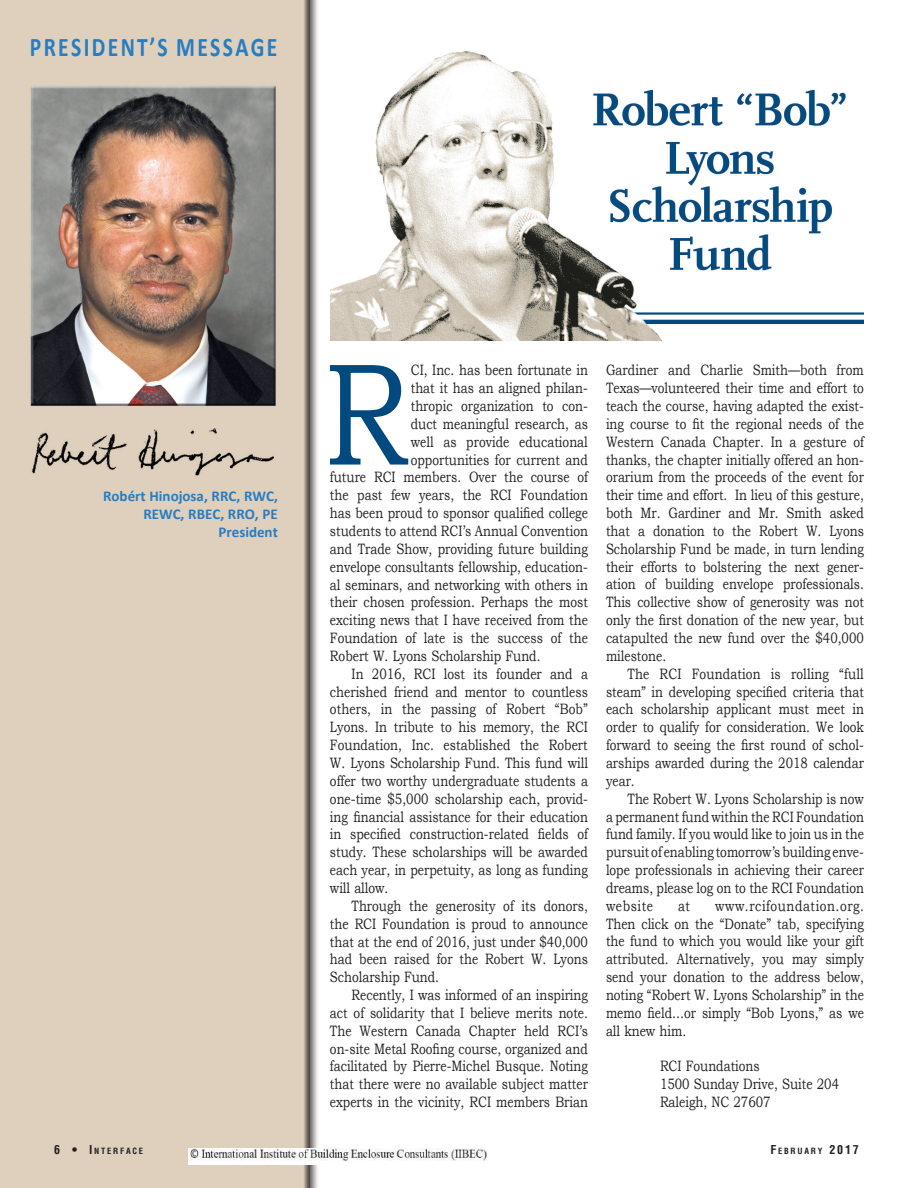
<style>
.page{position:relative;width:918px;height:1188px;background:#fff}
.page>*{position:absolute;margin:0;border:0;box-sizing:border-box;transform-origin:0 0}
.t1{font:146.1px "Bookman Old Style";color:#004a7f;scale:.8 1}
.t2{font:700 27px "Calibri";letter-spacing:.11em;color:#277dc1;scale:.8 1}
.t3{font:15px/17.9px "Bookman Old Style";color:#231f20;text-align:justify;scale:.8 1}
.t4{font:700 15px/18px "Calibri";color:#277dc1;text-align:right}
.t5{font:700 condensed 8.4px "Helvetica";letter-spacing:.215em;color:#231f20}
.s1{font-size:12px}
</style>
<div class="page">
<img style="left:0;top:0;width:662px;height:1188px">
<img style="left:330px;top:43px;width:534px;height:297px">
<img style="left:188px;top:1148px;width:302px;height:16px">
<h2 class="t2" style="left:30px;top:29px;width:311px">President’s Message</h2>
<p class="t4" style="left:103px;top:487px;width:176px">Robért Hinojosa, RRC, RWC,<br>REWC, RBEC, RRO, PE<br>President</p>
<h1 class="t1" style="left:324px;top:331px;width:107px">R</h1>
<p class="t3" style="left:411px;top:361px;width:223px">CI, Inc. has been fortunate in</p>
<p class="t3" style="left:411px;top:379px;width:223px">that it has an aligned philan-</p>
<p class="t3" style="left:411px;top:397px;width:223px">thropic organization to con-</p>
<p class="t3" style="left:411px;top:415px;width:223px">duct meaningful research, as</p>
<p class="t3" style="left:411px;top:433px;width:223px">well as provide educational</p>
<p class="t3" style="left:411px;top:451px;width:223px">opportunities for current and</p>
<p class="t3" style="left:330px;top:468px;width:324px">future RCI members. Over the course of</p>
<p class="t3" style="left:330px;top:486px;width:324px">the past few years, the RCI Foundation</p>
<p class="t3" style="left:330px;top:504px;width:324px">has been proud to sponsor qualified college</p>
<p class="t3" style="left:330px;top:522px;width:324px">students to attend RCI’s Annual Convention</p>
<p class="t3" style="left:330px;top:540px;width:324px">and Trade Show, providing future building</p>
<p class="t3" style="left:330px;top:558px;width:324px">envelope consultants fellowship, education-</p>
<p class="t3" style="left:330px;top:575px;width:324px">al seminars, and networking with others in</p>
<p class="t3" style="left:330px;top:593px;width:324px">their chosen profession. Perhaps the most</p>
<p class="t3" style="left:330px;top:611px;width:324px">exciting news that I have received from the</p>
<p class="t3" style="left:330px;top:629px;width:324px">Foundation of late is the success of the</p>
<p class="t3" style="left:330px;top:647px;width:265px">Robert W. Lyons Scholarship Fund.</p>
<p class="t3" style="left:352px;top:665px;width:297px">In 2016, RCI lost its founder and a</p>
<p class="t3" style="left:330px;top:683px;width:324px">cherished friend and mentor to countless</p>
<p class="t3" style="left:330px;top:700px;width:324px">others, in the passing of Robert “Bob”</p>
<p class="t3" style="left:330px;top:718px;width:324px">Lyons. In tribute to his memory, the RCI</p>
<p class="t3" style="left:330px;top:736px;width:324px">Foundation, Inc. established the Robert</p>
<p class="t3" style="left:330px;top:754px;width:324px">W. Lyons Scholarship Fund. This fund will</p>
<p class="t3" style="left:330px;top:772px;width:324px">offer two worthy undergraduate students a</p>
<p class="t3" style="left:330px;top:790px;width:324px">one-time $5,000 scholarship each, provid-</p>
<p class="t3" style="left:330px;top:808px;width:324px">ing financial assistance for their education</p>
<p class="t3" style="left:330px;top:825px;width:324px">in specified construction-related fields of</p>
<p class="t3" style="left:330px;top:843px;width:324px">study. These scholarships will be awarded</p>
<p class="t3" style="left:330px;top:861px;width:324px">each year, in perpetuity, as long as funding</p>
<p class="t3" style="left:330px;top:879px;width:75px">will allow.</p>
<p class="t3" style="left:352px;top:897px;width:297px">Through the generosity of its donors,</p>
<p class="t3" style="left:330px;top:915px;width:324px">the RCI Foundation is proud to announce</p>
<p class="t3" style="left:330px;top:932px;width:324px">that at the end of 2016, just under $40,000</p>
<p class="t3" style="left:330px;top:950px;width:324px">had been raised for the Robert W. Lyons</p>
<p class="t3" style="left:330px;top:968px;width:138px">Scholarship Fund.</p>
<p class="t3" style="left:352px;top:986px;width:297px">Recently, I was informed of an inspiring</p>
<p class="t3" style="left:330px;top:1004px;width:324px">act of solidarity that I believe merits note.</p>
<p class="t3" style="left:330px;top:1022px;width:324px">The Western Canada Chapter held RCI’s</p>
<p class="t3" style="left:330px;top:1040px;width:324px">on-site Metal Roofing course, organized and</p>
<p class="t3" style="left:330px;top:1057px;width:324px">facilitated by Pierre-Michel Busque. Noting</p>
<p class="t3" style="left:330px;top:1075px;width:324px">that there were no available subject matter</p>
<p class="t3" style="left:330px;top:1093px;width:324px">experts in the vicinity, RCI members Brian</p>
<p class="t3" style="left:606px;top:361px;width:324px">Gardiner and Charlie Smith—both from Texas—volunteered their time and effort to teach the course, having adapted the exist&shy;ing course to fit the regional needs of the Western Canada Chapter. In a gesture of thanks, the chapter initially offered an hon&shy;orarium from the proceeds of the event for their time and effort. In lieu of this gesture, both Mr. Gardiner and Mr. Smith asked that a donation to the Robert W. Lyons Scholarship Fund be made, in turn lending their efforts to bolstering the next gener&shy;ation of building envelope professionals.<br>This collective show of generosity was not only the first donation of the new year, but catapulted the new fund over the $40,000 milestone.</p>
<p class="t3" style="left:606px;top:665px;width:324px;text-indent:22px">The RCI Foundation is rolling “full steam” in developing specified criteria that each scholarship applicant must meet in order to qualify for consideration. We look forward to seeing the first round of schol&shy;arships awarded during the 2018 calendar year.</p>
<p class="t3" style="left:606px;top:790px;width:324px;text-indent:22px">The Robert W. Lyons Scholarship is now a permanent fund within the RCI Foundation fund family. If you would like to join us in the pursuit of enabling tomorrow’s building enve&shy;lope professionals in achieving their career dreams, please log on to the RCI Foundation website</p>
<p class="t3" style="left:606px;top:897px;width:324px;text-indent:109px">www.rcifoundation.org.<br>Then click on the “Donate” tab, specifying the fund to which you would like your gift attributed. Alternatively, you may simply send your donation to the address below, noting “Robert W. Lyons Scholarship” in the memo field…or simply “Bob Lyons,” as we all knew him.</p>
<p class="t3" style="left:660px;top:1057px;width:225px;text-align:left">RCI Foundations<br>1500 Sunday Drive, Suite 204<br>Raleigh, NC 27607</p>
<p class="t3" style="left:678px;top:897px;width:17px">at</p>
<p class="t5" style="left:54px;top:1146px;width:91px"><span class="s1">6 • I</span>NTERFACE</p>
<p class="t5" style="left:770px;top:1146px;width:90px"><span class="s1">F</span> EBRUARY <span class="s1">2017</span></p>
</div>
